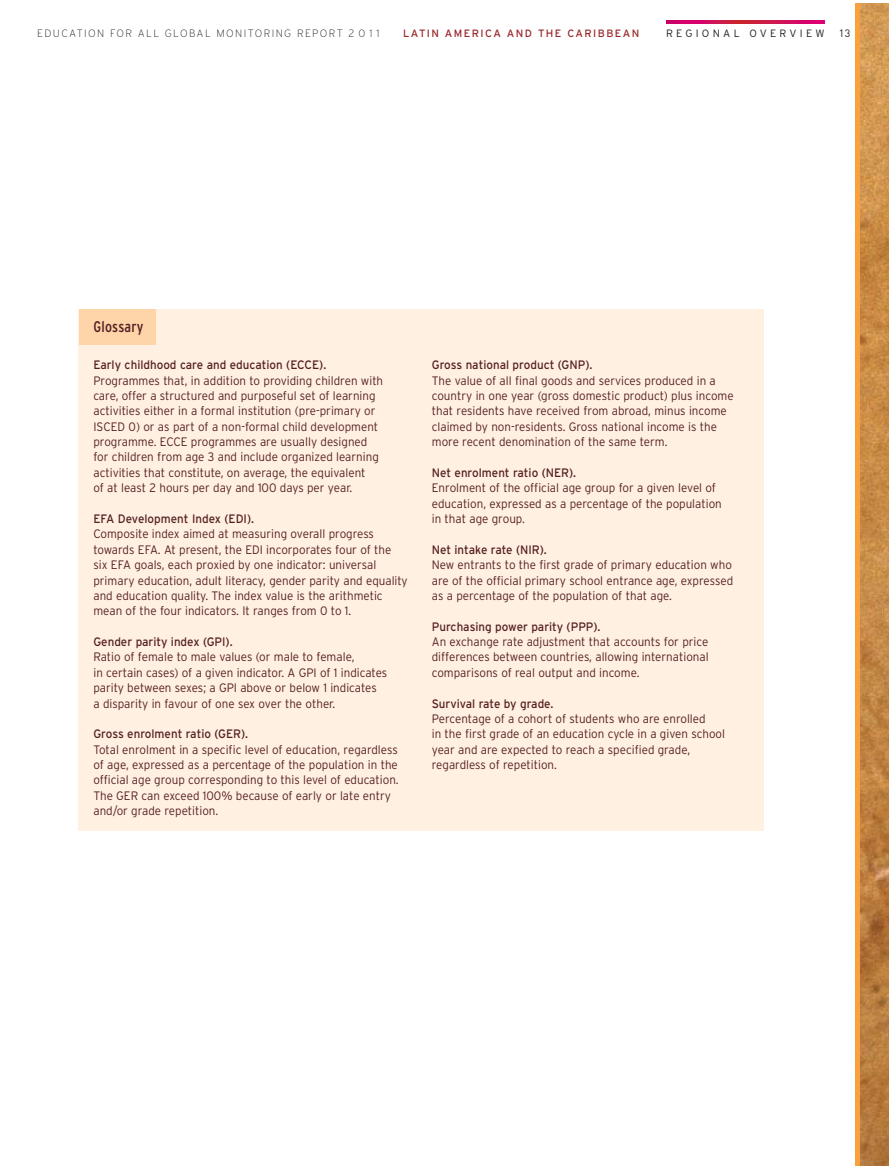
<style>
.page{position:relative;width:889px;height:1167px;background:#fff}
.page>*{position:absolute;margin:0;border:0;box-sizing:border-box;transform-origin:0 0}
.t1{font:condensed 15.45px "Interstate";letter-spacing:.01em;color:#552023}
.t2{font:300 12.3px/15.5px "Interstate";color:#552023;scale:.95 1}
.t3{font:12.3px "Interstate";color:#552023;scale:.95 1}
.t4{font:200 10.65px "Interstate";letter-spacing:.13em;color:#231f20}
.t5{font:10.65px "Interstate";letter-spacing:.13em;color:#98272a}
.t6{font:300 10.65px "Interstate";letter-spacing:.305em;color:#231f20}
.t7{font:10.65px "DIN";color:#231f20}
</style>
<div class="page">
<img style="left:859px;top:3px;width:29px;height:1162px">
<hr style="left:855px;top:3px;width:4px;height:1162px;background:#f9a13e">
<svg style="left:666px;top:21px;width:158px;height:3px"></svg>
<div style="left:79px;top:309px;width:685px;height:522px;background:#fff0e1"></div>
<div style="left:79px;top:309px;width:77px;height:36px;background:#fed5a9"></div>
<p class="t4" style="left:37px;top:30px;width:344px">EDUCATION FOR ALL GLOBAL MONITORING REPORT 2 0 1 1</p>
<p class="t5" style="left:403px;top:30px;width:238px">LATIN AMERICA AND THE CARIBBEAN</p>
<p class="t6" style="left:666px;top:30px;width:160px">REGIONAL OVERVIEW</p>
<p class="t7" style="left:838px;top:27px;width:13px">13</p>
<p class="t1" style="left:93px;top:318px;width:52px">Glossary</p>
<p class="t3" style="left:93px;top:360px;width:246px">Early childhood care and education (ECCE).</p>
<p class="t2" style="left:93px;top:373px;width:306px">Programmes that, in addition to providing children with care, offer a structured and purposeful set of learning activities either in a formal institution (pre-primary or ISCED 0) or as part of a non-formal child development programme. ECCE programmes are usually designed for children from age 3 and include organized learning activities that constitute, on average, the equivalent<br>of at least 2 hours per day and 100 days per year.</p>
<p class="t3" style="left:93px;top:514px;width:171px">EFA Development Index (EDI).</p>
<p class="t2" style="left:93px;top:527px;width:332px">Composite index aimed at measuring overall progress towards EFA. At present, the EDI incorporates four of the six EFA goals, each proxied by one indicator: universal primary education, adult literacy, gender parity and equality and education quality. The index value is the arithmetic mean of the four indicators. It ranges from 0 to 1.</p>
<p class="t3" style="left:93px;top:637px;width:148px">Gender parity index (GPI).</p>
<p class="t2" style="left:93px;top:650px;width:311px">Ratio of female to male values (or male to female,<br>in certain cases) of a given indicator. A GPI of 1 indicates parity between sexes; a GPI above or below 1 indicates<br>a disparity in favour of one sex over the other.</p>
<p class="t3" style="left:93px;top:729px;width:164px">Gross enrolment ratio (GER).</p>
<p class="t2" style="left:93px;top:742px;width:323px">Total enrolment in a specific level of education, regardless of age, expressed as a percentage of the population in the official age group corresponding to this level of education.<br>The GER can exceed 100% because of early or late entry and/or grade repetition.</p>
<p class="t3" style="left:432px;top:360px;width:170px">Gross national product (GNP).</p>
<p class="t2" style="left:432px;top:373px;width:319px">The value of all final goods and services produced in a country in one year (gross domestic product) plus income that residents have received from abroad, minus income claimed by non-residents. Gross national income is the more recent denomination of the same term.</p>
<p class="t3" style="left:432px;top:468px;width:153px">Net enrolment ratio (NER).</p>
<p class="t2" style="left:432px;top:481px;width:307px">Enrolment of the official age group for a given level of education, expressed as a percentage of the population in that age group.</p>
<p class="t3" style="left:432px;top:544px;width:123px">Net intake rate (NIR).</p>
<p class="t2" style="left:432px;top:558px;width:319px;text-align:justify">New entrants to the first grade of primary education who are of the official primary school entrance age, expressed as a percentage of the population of that age.</p>
<p class="t3" style="left:432px;top:621px;width:179px">Purchasing power parity (PPP).</p>
<p class="t2" style="left:432px;top:635px;width:293px;text-align:justify">An exchange rate adjustment that accounts for price differences between countries, allowing international comparisons of real output and income.</p>
<p class="t3" style="left:432px;top:698px;width:129px">Survival rate by grade.</p>
<p class="t2" style="left:432px;top:712px;width:310px">Percentage of a cohort of students who are enrolled<br>in the first grade of an education cycle in a given school year and are expected to reach a specified grade, regardless of repetition.</p>
</div>
